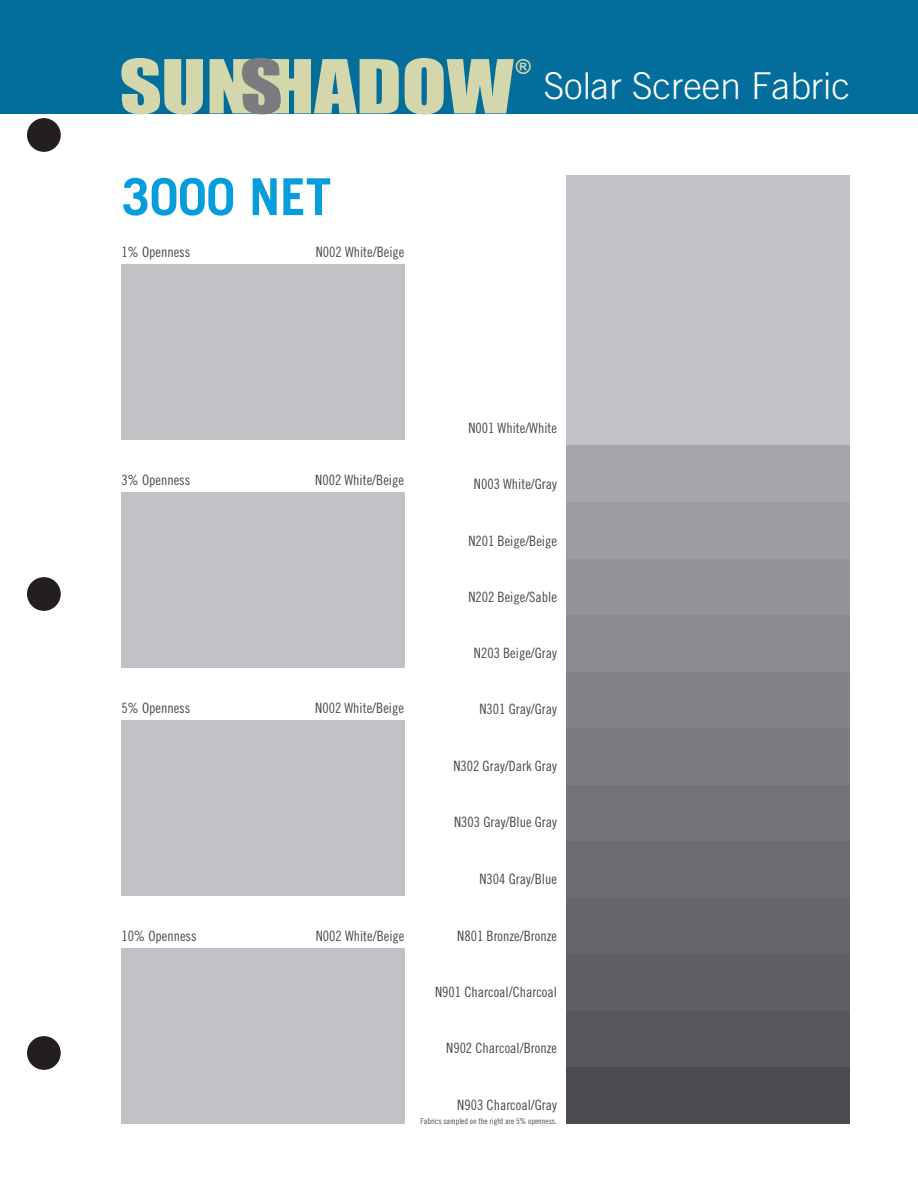
<style>
.page{position:relative;width:918px;height:1188px;background:#fff}
.page>*{position:absolute;margin:0;border:0;box-sizing:border-box;transform-origin:0 0}
.t1{font:700 51px "Trade Gothic";color:#069ddc}
.t2{font:300 37.05px "Trade Gothic";color:#fff}
.t3{font:20.1px "Impact";color:#d3d7ab}
.t4{font:14.25px "Trade Gothic Cond Eighteen";color:#4a4b4f}
.t5{font:8.25px "Trade Gothic Cond Eighteen";color:#4a4b4f}
</style>
<div class="page">
<div style="left:0;top:0;width:918px;height:113px;background:#036e9b"></div>
<svg style="left:121px;top:58px;width:82px;height:57px"></svg>
<svg style="left:405px;top:58px;width:109px;height:57px"></svg>
<svg style="left:210px;top:58px;width:189px;height:56px"></svg>
<div style="left:566px;top:854px;width:283px;height:270px;background:#4a4b4f"></div>
<div style="left:566px;top:797px;width:283px;height:270px;background:#58585c"></div>
<div style="left:566px;top:741px;width:283px;height:270px;background:#5f5e63"></div>
<div style="left:566px;top:684px;width:283px;height:270px;background:#65666a"></div>
<div style="left:566px;top:628px;width:283px;height:270px;background:#6c6c71"></div>
<div style="left:566px;top:571px;width:283px;height:270px;background:#737478"></div>
<div style="left:566px;top:515px;width:283px;height:270px;background:#7b7b80"></div>
<div style="left:566px;top:458px;width:283px;height:270px;background:#838387"></div>
<div style="left:566px;top:402px;width:283px;height:270px;background:#8b8a8f"></div>
<div style="left:566px;top:345px;width:283px;height:270px;background:#959397"></div>
<div style="left:566px;top:289px;width:283px;height:270px;background:#9e9ca0"></div>
<div style="left:122px;top:948px;width:283px;height:176px;background:#c2c1c5"></div>
<div style="left:122px;top:492px;width:283px;height:176px;background:#c2c1c5"></div>
<div style="left:566px;top:232px;width:283px;height:270px;background:#a6a5a9"></div>
<div style="left:122px;top:264px;width:283px;height:176px;background:#c2c1c5"></div>
<div style="left:566px;top:176px;width:283px;height:270px;background:#c2c1c5"></div>
<div style="left:122px;top:720px;width:283px;height:176px;background:#c2c1c5"></div>
<div style="left:27px;top:118px;width:34px;height:34px;background:#231f20;border-radius:50%"></div>
<div style="left:27px;top:577px;width:34px;height:34px;background:#231f20;border-radius:50%"></div>
<div style="left:27px;top:1036px;width:34px;height:34px;background:#231f20;border-radius:50%"></div>
<h1 class="t1" style="left:122px;top:166px;width:211px">3000 NET</h1>
<p class="t4" style="left:122px;top:244px;width:70px">1% Openness</p>
<p class="t4" style="left:316px;top:244px;width:90px">N002 White/Beige</p>
<h3 class="t3" style="left:515px;top:51px;width:17px">®</h3>
<h2 class="t2" style="left:544px;top:64px;width:308px">Solar Screen Fabric</h2>
<p class="t4" style="left:468px;top:419px;width:90px">N001 White/White</p>
<p class="t4" style="left:122px;top:472px;width:70px">3% Openness</p>
<p class="t4" style="left:315px;top:472px;width:90px">N002 White/Beige</p>
<p class="t4" style="left:474px;top:475px;width:85px">N003 White/Gray</p>
<p class="t4" style="left:468px;top:532px;width:90px">N201 Beige/Beige</p>
<p class="t4" style="left:468px;top:589px;width:90px">N202 Beige/Sable</p>
<p class="t4" style="left:474px;top:644px;width:85px">N203 Beige/Gray</p>
<p class="t4" style="left:122px;top:700px;width:70px">5% Openness</p>
<p class="t4" style="left:315px;top:700px;width:90px">N002 White/Beige</p>
<p class="t4" style="left:479px;top:701px;width:79px">N301 Gray/Gray</p>
<p class="t4" style="left:453px;top:757px;width:105px">N302 Gray/Dark Gray</p>
<p class="t4" style="left:454px;top:814px;width:104px">N303 Gray/Blue Gray</p>
<p class="t4" style="left:479px;top:871px;width:79px">N304 Gray/Blue</p>
<p class="t4" style="left:122px;top:927px;width:77px">10% Openness</p>
<p class="t4" style="left:316px;top:927px;width:90px">N002 White/Beige</p>
<p class="t4" style="left:457px;top:928px;width:101px">N801 Bronze/Bronze</p>
<p class="t4" style="left:435px;top:984px;width:123px">N901 Charcoal/Charcoal</p>
<p class="t4" style="left:446px;top:1040px;width:112px">N902 Charcoal/Bronze</p>
<p class="t4" style="left:457px;top:1097px;width:101px">N903 Charcoal/Gray</p>
<p class="t5" style="left:420px;top:1116px;width:138px">Fabrics sampled on the right are 5% openness.</p>
</div>
